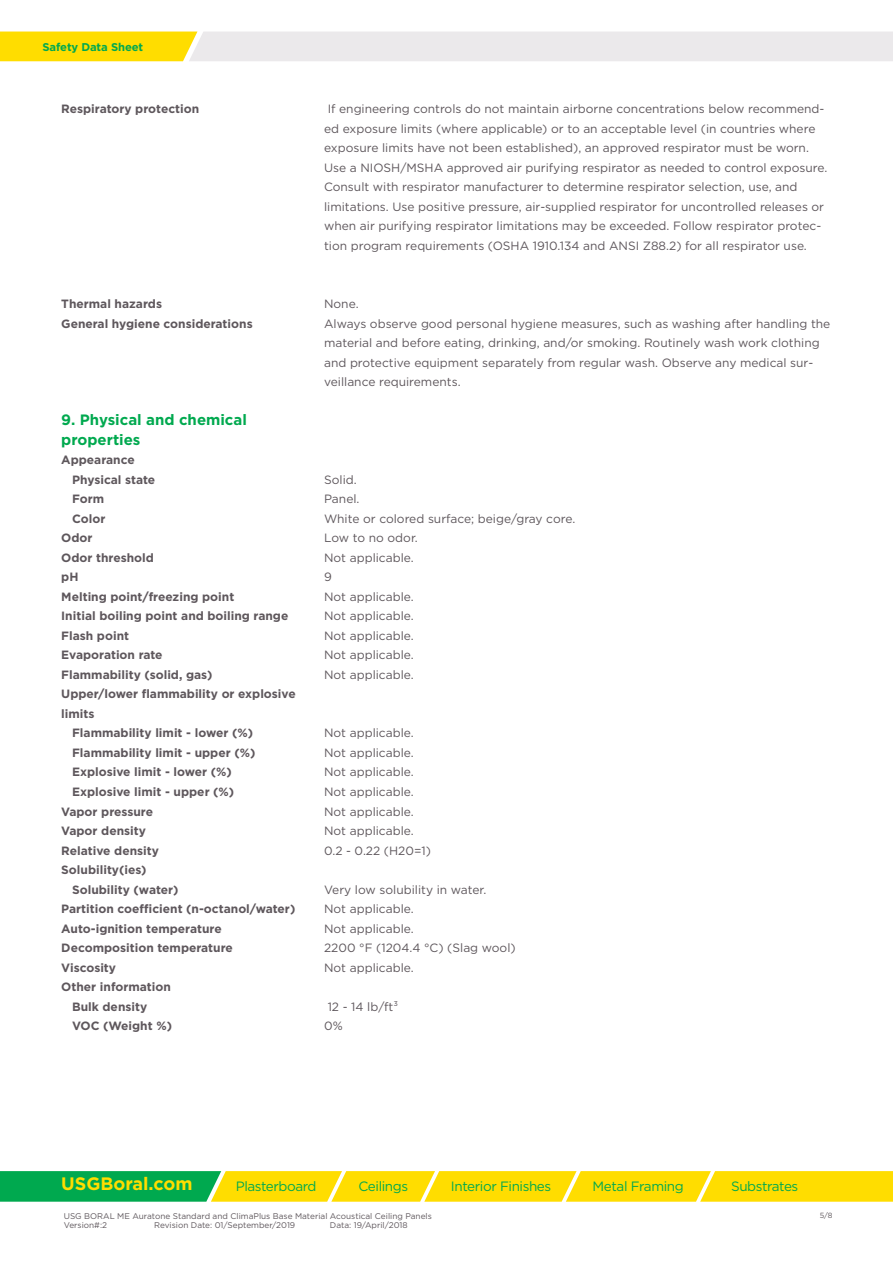
<style>
.page{position:relative;width:893px;height:1263px;background:#fff}
.page>*{position:absolute;margin:0;border:0;box-sizing:border-box;transform-origin:0 0}
.t1{font:700 18px "Gotham";color:#fd0}
.t2{font:700 15px/19.5px "Gotham";color:#00a94f}
.t3{font:13.5px "Gotham";letter-spacing:-.03em;color:#00a94f}
.t4{font:12px/19.5px "Gotham";color:#5e575c}
.t5{font:700 12px/19.5px "Gotham";color:#5e575c}
.t6{font:700 11.25px "Gotham";letter-spacing:-.01em;color:#00a94f}
.t7{font:8.25px/9.8px "Gotham";color:#5e575c}
.t8{font:7.5px "Gotham";color:#5e575c}
</style>
<div class="page">
<svg style="left:0;top:32px;width:893px;height:29px;background:#efe6b9"></svg>
<svg style="left:0;top:1171px;width:893px;height:31px;background:#c2d11c"></svg>
<p class="t6" style="left:43px;top:39px;width:102px">Safety Data Sheet</p>
<p class="t5" style="left:61px;top:99px;width:139px">Respiratory protection</p>
<p class="t5" style="left:61px;top:294px;width:193px">Thermal hazards<br>General hygiene considerations</p>
<p class="t2" style="left:61px;top:410px;width:187px">9. Physical and chemical properties</p>
<p class="t5" style="left:61px;top:450px;width:75px">Appearance</p>
<p class="t5" style="left:72px;top:470px;width:85px">Physical state</p>
<p class="t5" style="left:72px;top:489px;width:34px">Form</p>
<p class="t5" style="left:72px;top:509px;width:35px">Color</p>
<p class="t5" style="left:61px;top:528px;width:33px">Odor</p>
<p class="t5" style="left:61px;top:548px;width:94px">Odor threshold</p>
<p class="t5" style="left:61px;top:567px;width:19px">pH</p>
<p class="t5" style="left:61px;top:587px;width:175px">Melting point/freezing point</p>
<p class="t5" style="left:61px;top:606px;width:229px">Initial boiling point and boiling range</p>
<p class="t5" style="left:61px;top:626px;width:69px">Flash point</p>
<p class="t5" style="left:61px;top:645px;width:103px">Evaporation rate</p>
<p class="t5" style="left:61px;top:665px;width:153px">Flammability (solid, gas)</p>
<p class="t5" style="left:61px;top:684px;width:236px">Upper/lower flammability or explosive</p>
<p class="t5" style="left:61px;top:704px;width:35px">limits</p>
<p class="t5" style="left:72px;top:723px;width:182px">Flammability limit - lower (%)</p>
<p class="t5" style="left:72px;top:743px;width:185px">Flammability limit - upper (%)</p>
<p class="t5" style="left:72px;top:762px;width:161px">Explosive limit - lower (%)</p>
<p class="t5" style="left:72px;top:782px;width:164px">Explosive limit - upper (%)</p>
<p class="t5" style="left:61px;top:801px;width:93px">Vapor pressure</p>
<p class="t5" style="left:61px;top:821px;width:86px">Vapor density</p>
<p class="t5" style="left:61px;top:840px;width:99px">Relative density</p>
<p class="t5" style="left:61px;top:860px;width:87px">Solubility(ies)</p>
<p class="t5" style="left:72px;top:879px;width:108px">Solubility (water)</p>
<p class="t5" style="left:61px;top:899px;width:236px">Partition coefficient (n-octanol/water)</p>
<p class="t5" style="left:61px;top:918px;width:162px">Auto-ignition temperature</p>
<p class="t5" style="left:61px;top:938px;width:173px">Decomposition temperature</p>
<p class="t5" style="left:61px;top:957px;width:56px">Viscosity</p>
<p class="t5" style="left:61px;top:977px;width:111px">Other information</p>
<p class="t5" style="left:72px;top:996px;width:77px">Bulk density</p>
<p class="t5" style="left:72px;top:1016px;width:101px">VOC (Weight %)</p>
<p class="t4" style="left:324px;top:99px;width:505px">If engineering controls do not maintain airborne concentrations below recommend&shy;ed exposure limits (where applicable) or to an acceptable level (in countries where exposure limits have not been established), an approved respirator must be worn.<br>Use a NIOSH/MSHA approved air purifying respirator as needed to control exposure.<br>Consult with respirator manufacturer to determine respirator selection, use, and limitations. Use positive pressure, air-supplied respirator for uncontrolled releases or when air purifying respirator limitations may be exceeded. Follow respirator protec&shy;tion program requirements (OSHA 1910.134 and ANSI Z88.2) for all respirator use.</p>
<p class="t4" style="left:324px;top:294px;width:508px">None.<br>Always observe good personal hygiene measures, such as washing after handling the material and before eating, drinking, and/or smoking. Routinely wash work clothing and protective equipment separately from regular wash. Observe any medical sur&shy;veillance requirements.</p>
<p class="t4" style="left:324px;top:470px;width:253px">Solid.<br>Panel.<br>White or colored surface; beige/gray core.<br>Low to no odor.<br>Not applicable.<br>9<br>Not applicable.<br>Not applicable.<br>Not applicable.<br>Not applicable.<br>Not applicable.</p>
<p class="t4" style="left:324px;top:723px;width:108px">Not applicable.<br>Not applicable.<br>Not applicable.<br>Not applicable.<br>Not applicable.<br>Not applicable.<br>0.2 - 0.22 (H20=1)</p>
<p class="t4" style="left:324px;top:879px;width:193px">Very low solubility in water.<br>Not applicable.<br>Not applicable.<br>2200 °F (1204.4 °C) (Slag wool)<br>Not applicable.</p>
<p class="t4" style="left:324px;top:996px;width:76px">12 - 14 lb/ft³<br>0%</p>
<h1 class="t1" style="left:61px;top:1172px;width:133px">USGBoral.com</h1>
<p class="t3" style="left:236px;top:1177px;width:82px">Plasterboard</p>
<p class="t3" style="left:358px;top:1177px;width:51px">Ceilings</p>
<p class="t3" style="left:451px;top:1177px;width:102px">Interior Finishes</p>
<p class="t3" style="left:593px;top:1177px;width:93px">Metal Framing</p>
<p class="t3" style="left:731px;top:1177px;width:69px">Substrates</p>
<p class="t7" style="left:64px;top:1210px;width:370px">USG BORAL ME Auratone Standard and ClimaPlus Base Material Acoustical Ceiling Panels<br>Version#:2</p>
<p class="t7" style="left:154px;top:1220px;width:143px">Revision Date: 01/September/2019</p>
<p class="t7" style="left:330px;top:1220px;width:79px">Data: 19/April/2018</p>
<p class="t8" style="left:820px;top:1210px;width:14px">5/8</p>
</div>
